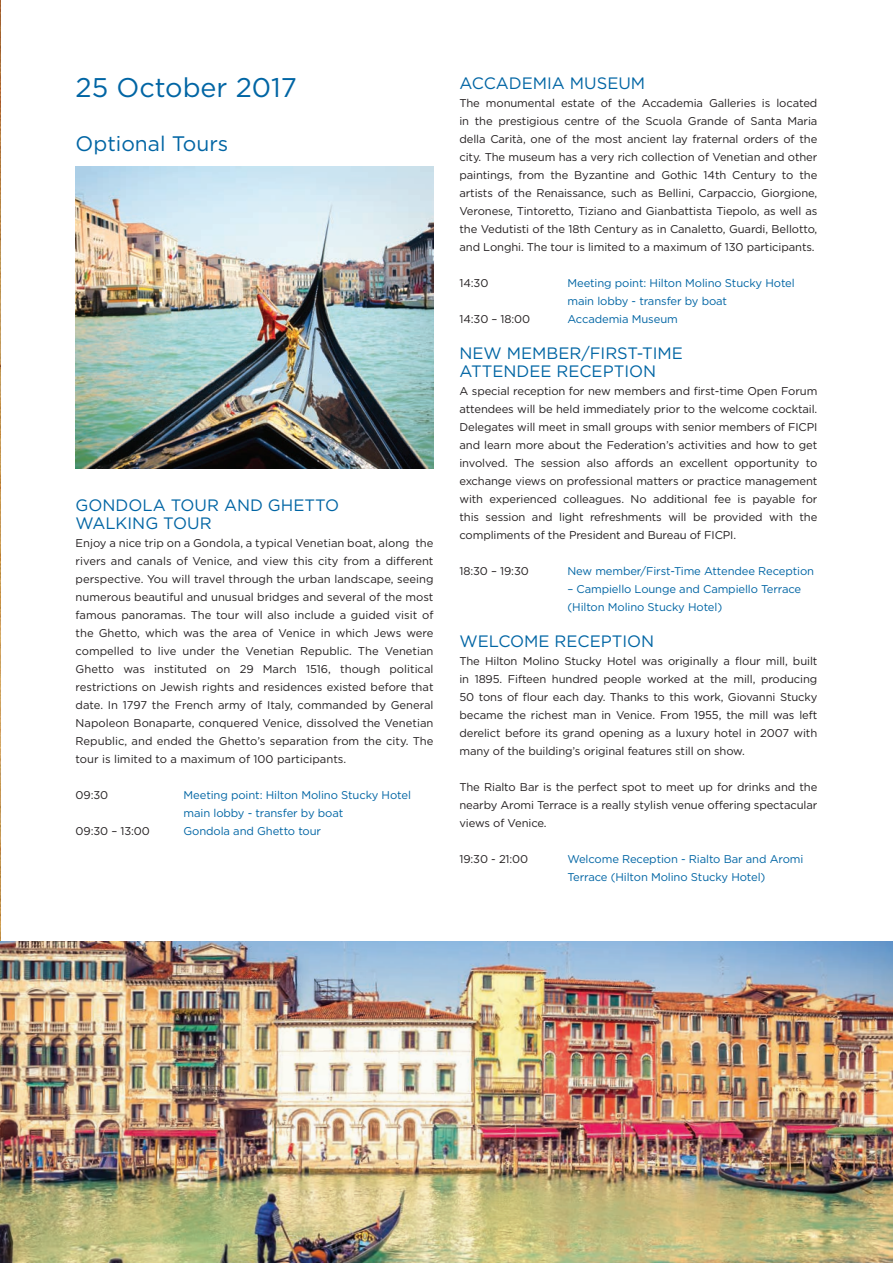
<style>
.page{position:relative;width:893px;height:1263px;background:#fff}
.page>*{position:absolute;margin:0;border:0;box-sizing:border-box;transform-origin:0 0}
.t1{font:27px "Gotham";color:#0065a4}
.t2{font:21px "Gotham";color:#0065a4}
.t3{font:16.5px/18px "Gotham";color:#0065a4}
.t4{font:11.25px/18px "Gotham";letter-spacing:-.01em;color:#231f20;text-align:justify}
.t5{font:11.25px/18px "Gotham";letter-spacing:-.01em;color:#0065a4}
</style>
<div class="page">
<img style="left:0;top:0;width:1px;height:942px">
<img style="left:76px;top:166px;width:357px;height:302px">
<img style="left:0;top:942px;width:893px;height:321px">
<h1 class="t1" style="left:76px;top:70px;width:223px">25 October 2017</h1>
<h2 class="t2" style="left:76px;top:130px;width:154px">Optional Tours</h2>
<h3 class="t3" style="left:76px;top:496px;width:265px">GONDOLA TOUR AND GHETTO<br>WALKING TOUR</h3>
<p class="t4" style="left:76px;top:534px;width:359px">Enjoy a nice trip on a Gondola, a typical Venetian boat, along the rivers and canals of Venice, and view this city from a different perspective. You will travel through the urban landscape, seeing numerous beautiful and unusual bridges and several of the most famous panoramas. The tour will also include a guided visit of the Ghetto, which was the area of Venice in which Jews were compelled to live under the Venetian Republic. The Venetian Ghetto was instituted on 29 March 1516, though political restrictions on Jewish rights and residences existed before that date. In 1797 the French army of Italy, commanded by General Napoleon Bonaparte, conquered Venice, dissolved the Venetian Republic, and ended the Ghetto’s separation from the city. The tour is limited to a maximum of 100 participants.</p>
<p class="t4" style="left:76px;top:786px;width:34px">09:30</p>
<p class="t5" style="left:184px;top:786px;width:229px">Meeting point: Hilton Molino Stucky Hotel main lobby - transfer by boat</p>
<p class="t4" style="left:76px;top:822px;width:76px">09:30 – 13:00</p>
<p class="t5" style="left:184px;top:822px;width:139px">Gondola and Ghetto tour</p>
<h3 class="t3" style="left:459px;top:74px;width:187px">ACCADEMIA MUSEUM</h3>
<p class="t4" style="left:459px;top:94px;width:359px">The monumental estate of the Accademia Galleries is located in the prestigious centre of the Scuola Grande of Santa Maria della Carità, one of the most ancient lay fraternal orders of the city. The museum has a very rich collection of Venetian and other paintings, from the Byzantine and Gothic 14th Century to the artists of the Renaissance, such as Bellini, Carpaccio, Giorgione, Veronese, Tintoretto, Tiziano and Gianbattista Tiepolo, as well as the Vedutisti of the 18th Century as in Canaletto, Guardi, Bellotto, and Longhi. The tour is limited to a maximum of 130 participants.</p>
<p class="t4" style="left:459px;top:274px;width:30px">14:30</p>
<p class="t5" style="left:567px;top:274px;width:229px">Meeting point: Hilton Molino Stucky Hotel main lobby - transfer by boat</p>
<p class="t4" style="left:459px;top:310px;width:72px">14:30 – 18:00</p>
<p class="t5" style="left:567px;top:310px;width:112px">Accademia Museum</p>
<h3 class="t3" style="left:459px;top:344px;width:225px">NEW MEMBER/FIRST-TIME<br>ATTENDEE RECEPTION</h3>
<p class="t4" style="left:459px;top:382px;width:359px">A special reception for new members and first-time Open Forum attendees will be held immediately prior to the welcome cocktail.<br>Delegates will meet in small groups with senior members of FICPI and learn more about the Federation’s activities and how to get involved. The session also affords an excellent opportunity to exchange views on professional matters or practice management with experienced colleagues. No additional fee is payable for this session and light refreshments will be provided with the compliments of the President and Bureau of FICPI.</p>
<p class="t4" style="left:459px;top:562px;width:71px">18:30 – 19:30</p>
<p class="t5" style="left:567px;top:562px;width:248px">New member/First-Time Attendee Reception</p>
<p class="t5" style="left:567px;top:580px;width:235px">– Campiello Lounge and Campiello Terrace (Hilton Molino Stucky Hotel)</p>
<h3 class="t3" style="left:459px;top:632px;width:196px">WELCOME RECEPTION</h3>
<p class="t4" style="left:459px;top:652px;width:359px">The Hilton Molino Stucky Hotel was originally a flour mill, built in 1895. Fifteen hundred people worked at the mill, producing 50 tons of flour each day. Thanks to this work, Giovanni Stucky became the richest man in Venice. From 1955, the mill was left derelict before its grand opening as a luxury hotel in 2007 with many of the building’s original features still on show.</p>
<p class="t4" style="left:459px;top:778px;width:359px">The Rialto Bar is the perfect spot to meet up for drinks and the nearby Aromi Terrace is a really stylish venue offering spectacular views of Venice.</p>
<p class="t4" style="left:459px;top:850px;width:70px">19:30 - 21:00</p>
<p class="t5" style="left:567px;top:850px;width:237px">Welcome Reception - Rialto Bar and Aromi<br>Terrace (Hilton Molino Stucky Hotel)</p>
</div>
